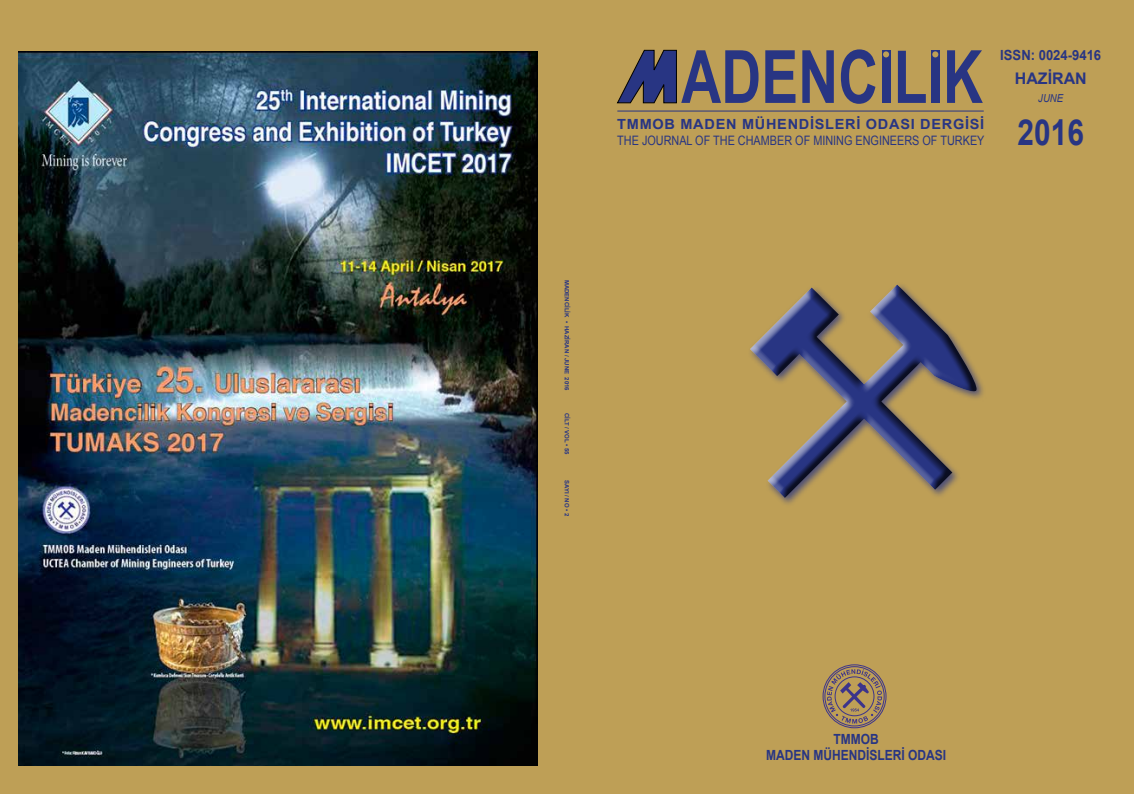
<style>
.page{position:relative;width:1134px;height:794px;background:#be9f56}
.page>*{position:absolute;margin:0;border:0;box-sizing:border-box;transform-origin:0 0}
.t1{font:700 73.5px "Arial";color:#283583;scale:.75 1}
.t2{font:700 35.8px "Arial";color:#283583;scale:.83 1}
.t3{font:700 16px "Arial";color:#283583}
.t4{font:700 14px "Arial";letter-spacing:.05em;color:#283583;scale:1.04 1}
.t5{font:700 14px/16.8px "Arial";color:#283583;text-align:center;scale:.86 1}
.t6{font:700 14px "Arial";color:#283583;scale:.93 1}
.t7{font:13px "Arial";color:#283583;scale:.84 1}
.t8{font:italic 11px "Arial";color:#283583;scale:.87 1}
.t9{font:700 6px "Arial";color:#283583}
</style>
<div class="page">
<svg style="left:617px;top:50px;width:60px;height:53px"></svg>
<svg style="left:823px;top:664px;width:63px;height:64px"></svg>
<hr style="left:617px;top:111px;width:367px;height:1px;background:#283583">
<svg style="left:750px;top:284px;width:233px;height:220px"></svg>
<img style="left:18px;top:51px;width:520px;height:715px">
<h1 class="t1" style="left:681px;top:29px;width:404px">ADENCILIK</h1>
<p class="t4" style="left:617px;top:115px;width:354px">TMMOB MADEN MÜHENDİSLERİ ODASI DERGİSİ</p>
<p class="t7" style="left:617px;top:131px;width:439px">THE JOURNAL OF THE CHAMBER OF MINING ENGINEERS OF TURKEY</p>
<p class="t6" style="left:1000px;top:46px;width:110px">ISSN: 0024-9416</p>
<p class="t3" style="left:1015px;top:68px;width:73px">HAZİRAN</p>
<p class="t8" style="left:1038px;top:91px;width:30px">JUNE</p>
<h2 class="t2" style="left:1017px;top:108px;width:82px">2016</h2>
<p class="t9" style="left:571px;top:280px;width:113px;rotate:90deg">MADENCİLİK • HAZİRAN / JUNE 2016</p>
<p class="t9" style="left:571px;top:412px;width:44px;rotate:90deg">CİLT / VOL • 55</p>
<p class="t9" style="left:571px;top:480px;width:38px;rotate:90deg">SAYI / NO • 2</p>
<p class="t5" style="left:766px;top:731px;width:211px">TMMOB<br>MADEN MÜHENDİSLERİ ODASI</p>
</div>
